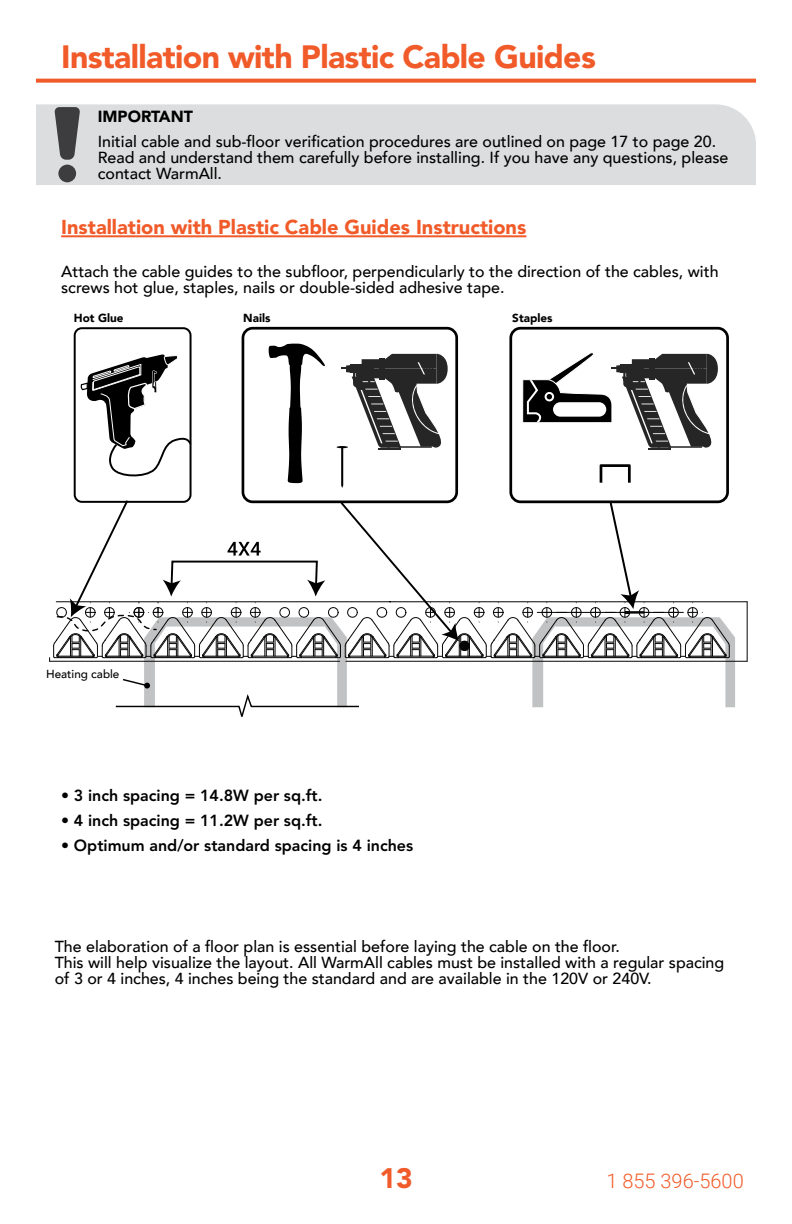
<style>
.page{position:relative;width:792px;height:1224px;background:#fff}
.page>*{position:absolute;margin:0;border:0;box-sizing:border-box;transform-origin:0 0}
.t1{font:900 32px "Avenir LT Std";letter-spacing:-.02em;color:#f15a29}
.t2{font:900 28px "Avenir LT Std";color:#f15a29}
.t3{font:900 20px "Avenir LT Std";color:#f15a29}
.t4{font:300 20px "Roboto";color:#f15a29}
.t5{font:500 16px/16px "Avenir";color:#000}
.t6{font:800 16px "Avenir LT Std";color:#000}
.t7{font:900 16px "Avenir LT Std";color:#000}
.t8{font:900 11.6px "Avenir";color:#000}
.t9{font:500 11.6px "Avenir";color:#000}
</style>
<div class="page">
<svg style="left:36px;top:79px;width:720px;height:4px;background:#f2683c"></svg>
<hr style="left:747px;top:602px;width:1px;height:59px;background:#060606">
<hr style="left:346px;top:661px;width:401px;height:1px;background:#060606">
<hr style="left:56px;top:601px;width:691px;height:1px;background:#060606">
<svg style="left:49px;top:498px;width:686px;height:219px"></svg>
<div style="left:74px;top:327px;width:118px;height:176px;border:2px solid #000;border-radius:7px"></div>
<div style="left:242px;top:327px;width:216px;height:176px;border:3px solid #000;border-radius:10px"></div>
<div style="left:509px;top:327px;width:220px;height:176px;border:3px solid #000;border-radius:10px"></div>
<hr style="left:648px;top:448px;width:22px;height:2px;background:#262626">
<svg style="left:337px;top:354px;width:111px;height:134px"></svg>
<svg style="left:81px;top:354px;width:110px;height:122px"></svg>
<svg style="left:269px;top:344px;width:56px;height:139px"></svg>
<svg style="left:522px;top:352px;width:196px;height:96px"></svg>
<svg style="left:599px;top:464px;width:32px;height:19px"></svg>
<div style="left:36px;top:104px;width:720px;height:81px;background:#dcddde"></div>
<hr style="left:61px;top:235px;width:465px;height:2px;background:#f15a29">
<svg style="left:54px;top:107px;width:26px;height:53px"></svg>
<div style="left:58px;top:165px;width:18px;height:17px;background:#3d3c3e;border-radius:50%"></div>
<h1 class="t1" style="left:61px;top:38px;width:536px">Installation with Plastic Cable Guides</h1>
<p class="t7" style="left:98px;top:106px;width:97px">IMPORTANT</p>
<p class="t5" style="left:98px;top:132px;width:632px">Initial cable and sub-floor verification procedures are outlined on page 17 to page 20.<br>Read and understand them carefully before installing. If you have any questions, please contact WarmAll.</p>
<p class="t3" style="left:61px;top:215px;width:467px">Installation with Plastic Cable Guides Instructions</p>
<p class="t5" style="left:61px;top:263px;width:659px">Attach the cable guides to the subfloor, perpendicularly to the direction of the cables, with screws hot glue, staples, nails or double-sided adhesive tape.</p>
<p class="t8" style="left:74px;top:308px;width:51px">Hot Glue</p>
<p class="t8" style="left:243px;top:308px;width:29px">Nails</p>
<p class="t8" style="left:512px;top:308px;width:42px">Staples</p>
<p class="t9" style="left:46px;top:664px;width:75px">Heating cable</p>
<p class="t6" style="left:61px;top:786px;width:263px">• 3 inch spacing = 14.8W per sq.ft.</p>
<p class="t6" style="left:61px;top:811px;width:263px">• 4 inch spacing = 11.2W per sq.ft.</p>
<p class="t6" style="left:61px;top:836px;width:353px">• Optimum and/or standard spacing is 4 inches</p>
<p class="t5" style="left:55px;top:938px;width:671px">The elaboration of a floor plan is essential before laying the cable on the floor.<br>This will help visualize the layout. All WarmAll cables must be installed with a regular spacing of 3 or 4 inches, 4 inches being the standard and are available in the 120V or 240V.</p>
<h2 class="t2" style="left:379px;top:1161px;width:35px">13</h2>
<p class="t4" style="left:606px;top:1167px;width:139px">1 855 396-5600</p>
</div>
